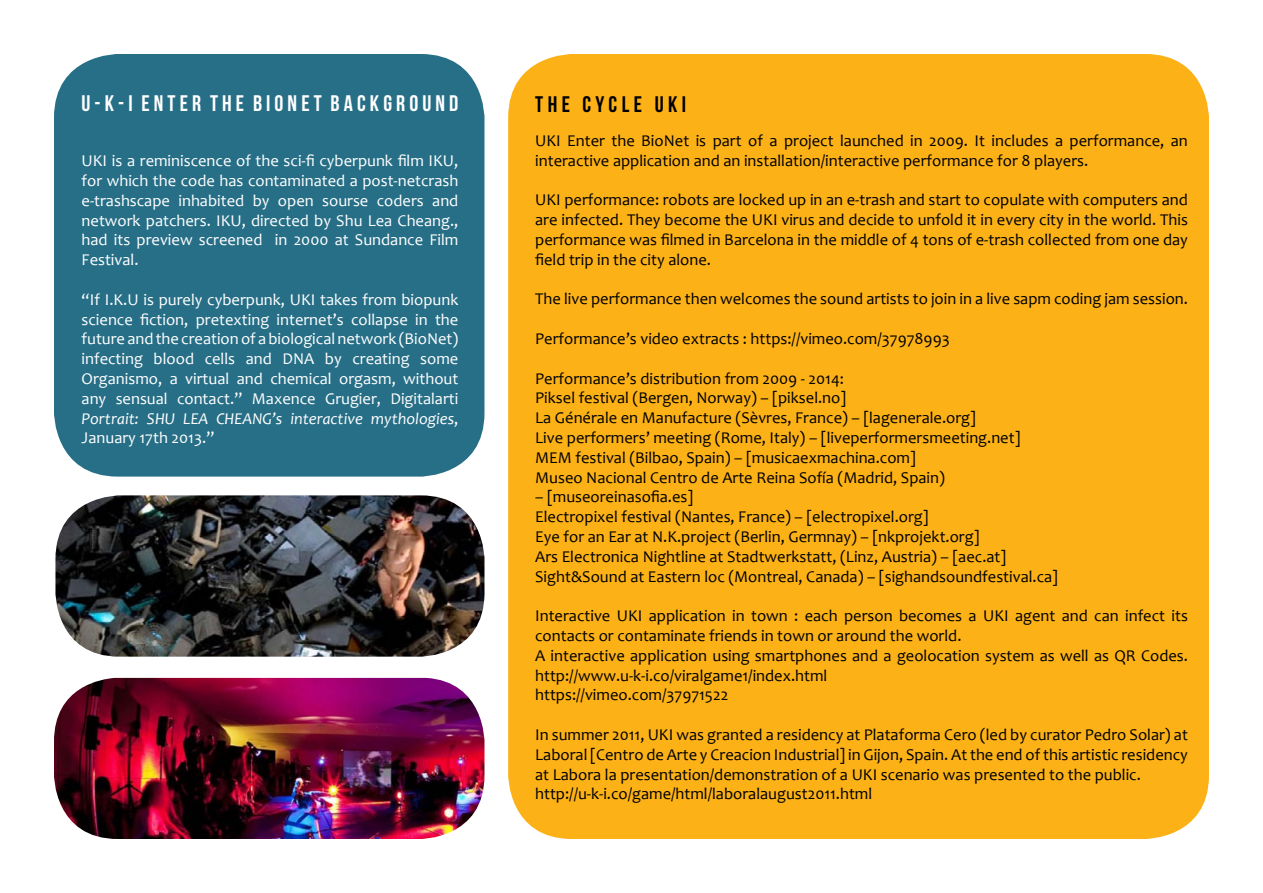
<style>
.page{position:relative;width:1263px;height:893px;background:#fff}
.page>*{position:absolute;margin:0;border:0;box-sizing:border-box;transform-origin:0 0}
.t1{font:22.5px "Bebas Neue";letter-spacing:.18em;color:#fff}
.t2{font:22.5px "Bebas Neue";letter-spacing:.2em;color:#000}
.t3{font:16.5px/19.8px "Candara";color:#000}
.t4{font:16.5px/19.8px "Candara";color:#fff;text-align:justify}
.s1{font-style:italic}
</style>
<div class="page">
<div style="left:508px;top:54px;width:701px;height:785px;background:#fcb116;border-radius:64px"></div>
<div style="left:54px;top:54px;width:430px;height:423px;background:#276f87;border-radius:64px"></div>
<img style="left:55px;top:495px;width:429px;height:162px">
<img style="left:54px;top:678px;width:430px;height:161px">
<h1 class="t1" style="left:82px;top:91px;width:378px">U-K-I ENTER THE BIONET BACKGROUND</h1>
<p class="t4" style="left:82px;top:151px;width:378px">UKI is a reminiscence of the sci-fi cyberpunk film IKU, for which the code has contaminated a post-netcrash e-trashscape inhabited by open sourse coders and network patchers. IKU, directed by Shu Lea Cheang., had its preview screened in 2000 at Sundance Film Festival.</p>
<p class="t4" style="left:82px;top:289px;width:378px">“If I.K.U is purely cyberpunk, UKI takes from biopunk science fiction, pretexting internet’s collapse in the future and the creation of a biological network (BioNet) infecting blood cells and DNA by creating some Organismo, a virtual and chemical orgasm, without any sensual contact.” Maxence Grugier, Digitalarti <span class="s1">Portrait: SHU LEA CHEANG’s interactive mythologies</span>, January 17th 2013.”</p>
<h1 class="t2" style="left:535px;top:92px;width:153px">TH E CYCLE UKI</h1>
<p class="t3" style="left:535px;top:131px;width:654px">UKI Enter the BioNet is part of a project launched in 2009. It includes a performance, an interactive application and an installation/interactive performance for 8 players.</p>
<p class="t3" style="left:535px;top:190px;width:654px;text-align:justify">UKI performance: robots are locked up in an e-trash and start to copulate with computers and are infected. They become the UKI virus and decide to unfold it in every city in the world. This performance was filmed in Barcelona in the middle of 4 tons of e-trash collected from one day field trip in the city alone.</p>
<p class="t3" style="left:535px;top:289px;width:654px">The live performance then welcomes the sound artists to join in a live sapm coding jam session.</p>
<p class="t3" style="left:535px;top:329px;width:416px">Performance’s video extracts : https://vimeo.com/37978993</p>
<p class="t3" style="left:535px;top:368px;width:487px">Performance’s distribution from 2009 - 2014:<br>Piksel festival (Bergen, Norway) – [piksel.no]<br>La Générale en Manufacture (Sèvres, France) – [lagenerale.org]<br>Live performers’ meeting (Rome, Italy) – [liveperformersmeeting.net] MEM</p>
<p class="t3" style="left:535px;top:447px;width:411px;text-indent:40px">festival (Bilbao, Spain) – [musicaexmachina.com]<br>Museo Nacional Centro de Arte Reina Sofía (Madrid, Spain)</p>
<p class="t3" style="left:535px;top:487px;width:524px">– [museoreinasofia.es]<br>Electropixel festival (Nantes, France) – [electropixel.org]<br>Eye for an Ear at N.K.project (Berlin, Germnay) – [nkprojekt.org]<br>Ars Electronica Nightline at Stadtwerkstatt, (Linz, Austria) – [aec.at] Sight&amp;Sound at Eastern loc (Montreal, Canada) – [sighandsoundfestival.ca]</p>
<p class="t3" style="left:535px;top:606px;width:654px">Interactive UKI application in town : each person becomes a UKI agent and can infect its contacts or contaminate friends in town or around the world.<br>A interactive application using smartphones and a geolocation system as well as QR Codes. http://www.u-k-i.co/viralgame1/index.html<br>https://vimeo.com/37971522</p>
<p class="t3" style="left:535px;top:725px;width:654px">In summer 2011, UKI was granted a residency at Plataforma Cero (led by curator Pedro Solar) at Laboral [Centro de Arte y Creacion Industrial] in Gijon, Spain. At the end of this artistic residency at Labora la presentation/demonstration of a UKI scenario was presented to the public. http://u-k-i.co/game/html/laboralaugust2011.html</p>
</div>
